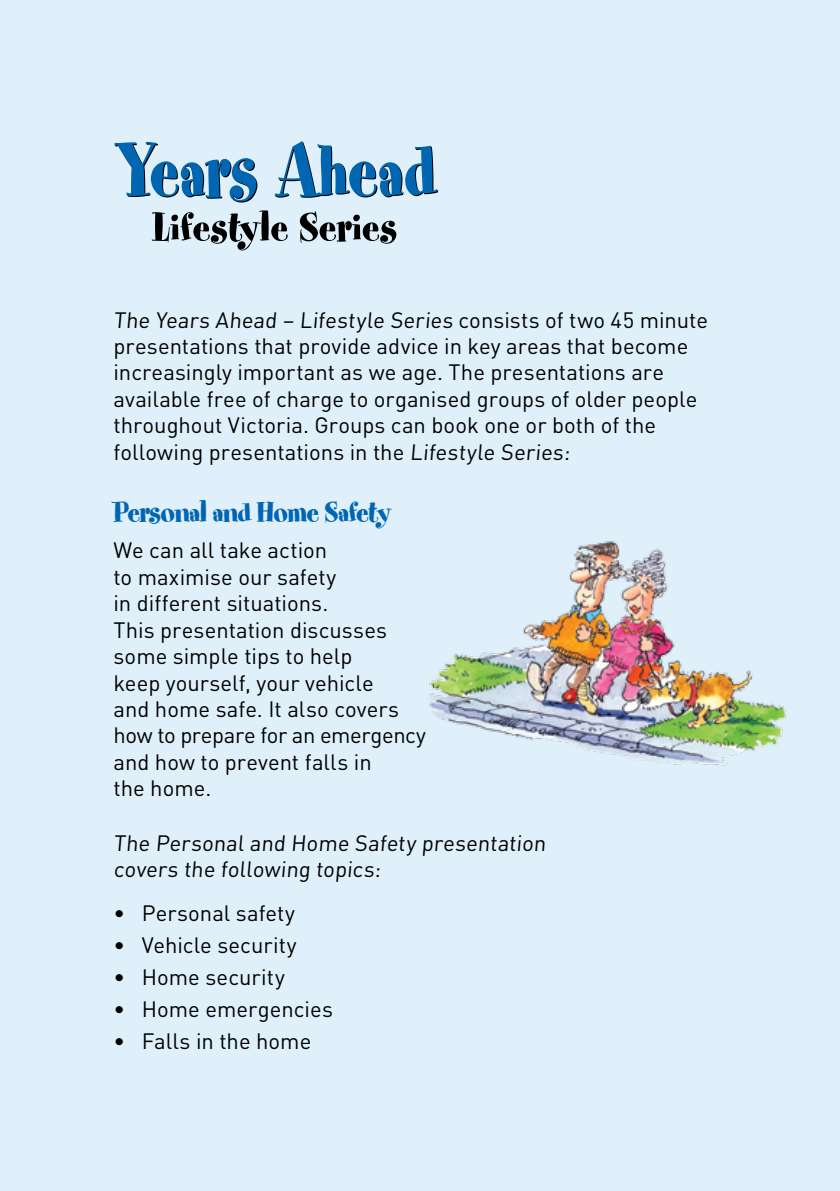
<style>
.page{position:relative;width:840px;height:1191px;background:#fff}
.page>*{position:absolute;margin:0;border:0;box-sizing:border-box;transform-origin:0 0}
.t1{font:85.4px "Spumoni LP";color:#000;scale:.88 1}
.t2{font:32px "Spumoni LP";letter-spacing:-.025em;color:#0066b3}
.t3{font:22px/26.4px "DIN";color:#000}
</style>
<div class="page">
<div style="left:0;top:0;width:839px;height:1191px;background:#e0f0fb"></div>
<svg style="left:114px;top:142px;width:142px;height:60px"></svg>
<svg style="left:274px;top:141px;width:163px;height:56px"></svg>
<svg style="left:152px;top:210px;width:135px;height:40px"></svg>
<svg style="left:300px;top:211px;width:96px;height:33px"></svg>
<img style="left:429px;top:541px;width:358px;height:225px">
<h1 class="t1" style="left:117px;top:128px;width:364px">Years Ahead</h1>
<p class="t3" style="left:113px;top:306px;width:595px">The Years Ahead – Lifestyle Series consists of two 45 minute presentations that provide advice in key areas that become increasingly important as we age. The presentations are available free of charge to organised groups of older people throughout Victoria. Groups can book one or both of the following presentations in the Lifestyle Series:</p>
<h2 class="t2" style="left:113px;top:495px;width:279px">Personal and Home Safety</h2>
<p class="t3" style="left:113px;top:537px;width:314px">We can all take action<br>to maximise our safety<br>in different situations.<br>This presentation discusses some simple tips to help<br>keep yourself, your vehicle<br>and home safe. It also covers how to prepare for an emergency and how to prevent falls in<br>the home.</p>
<p class="t3" style="left:113px;top:829px;width:436px">The Personal and Home Safety presentation covers the following topics:</p>
<p class="t3" style="left:113px;top:899px;width:183px">• Personal safety</p>
<p class="t3" style="left:113px;top:931px;width:185px">• Vehicle security</p>
<p class="t3" style="left:113px;top:963px;width:173px">• Home security</p>
<p class="t3" style="left:113px;top:995px;width:221px">• Home emergencies</p>
<p class="t3" style="left:113px;top:1027px;width:199px">• Falls in the home</p>
</div>
